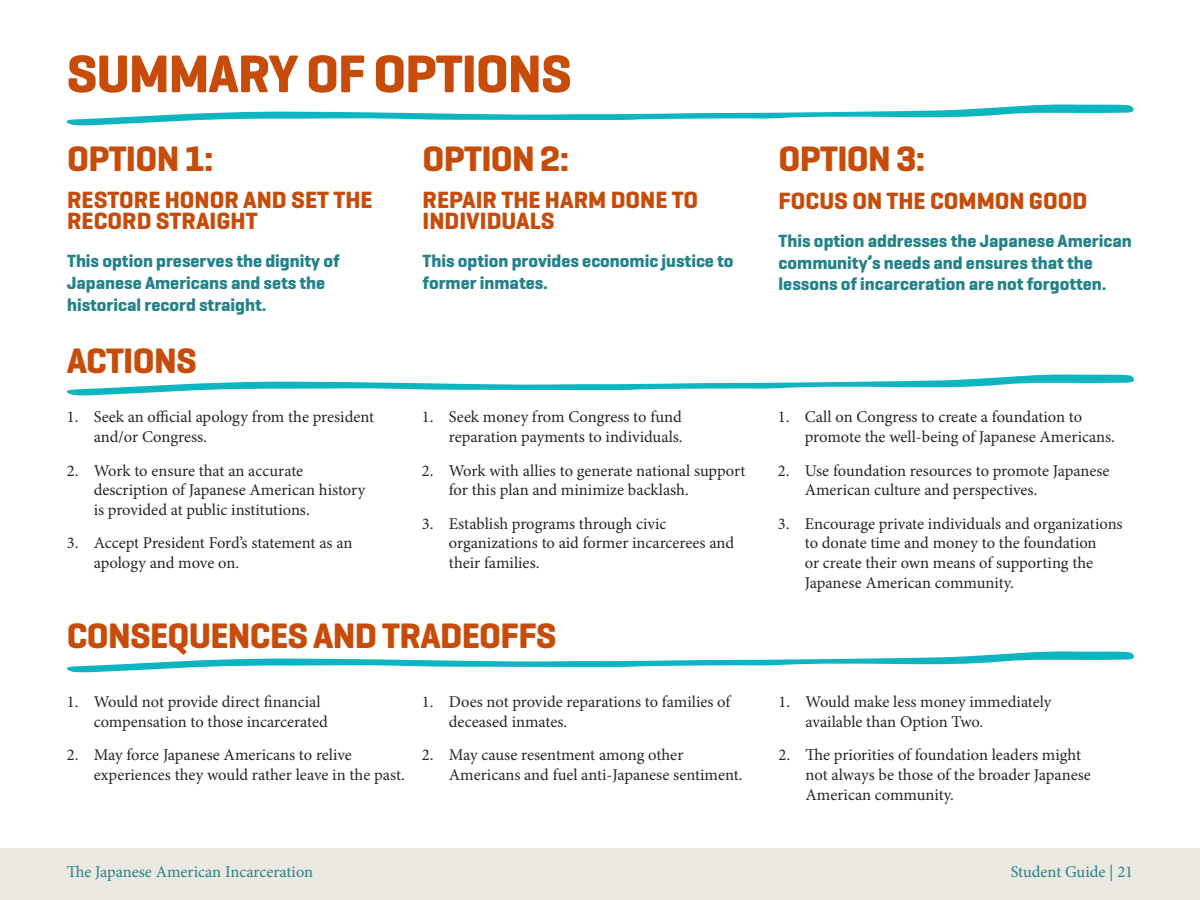
<style>
.page{position:relative;width:1200px;height:900px;background:#fff}
.page>*{position:absolute;margin:0;border:0;box-sizing:border-box;transform-origin:0 0}
.t1{font:700 54px "Geogrotesque";letter-spacing:-.02em;color:#c74c0a}
.t2{font:700 36px "Geogrotesque";letter-spacing:-.02em;color:#c74c0a}
.t3{font:700 24px/21px "Geogrotesque";color:#c74c0a}
.t4{font:700 18px/21.6px "Geogrotesque";color:#248289}
.t5{font:16.5px/19.8px "Minion Pro";letter-spacing:-.005em;color:#262626}
.t6{font:16.5px "Minion Pro";color:#258289}
</style>
<div class="page">
<div style="left:0;top:848px;width:1200px;height:52px;background:#ebe9e1"></div>
<svg style="left:66px;top:104px;width:1068px;height:22px"></svg>
<svg style="left:66px;top:374px;width:1068px;height:22px"></svg>
<svg style="left:66px;top:651px;width:1068px;height:22px"></svg>
<h1 class="t1" style="left:66px;top:40px;width:507px">SUMMARY OF OPTIONS</h1>
<p class="t2" style="left:67px;top:136px;width:148px">OPTION 1:</p>
<h2 class="t3" style="left:67px;top:190px;width:307px">RESTORE HONOR AND SET THE<br>RECORD STRAIGHT</h2>
<p class="t4" style="left:67px;top:251px;width:274px">This option preserves the dignity of<br>Japanese Americans and sets the historical record straight.</p>
<h1 class="t2" style="left:67px;top:338px;width:132px">ACTIONS</h1>
<p class="t5" style="left:94px;top:407px;width:282px;text-indent:-27px">1. Seek an ofcial apology from the president and/or Congress.</p>
<p class="t5" style="left:94px;top:460px;width:273px;text-indent:-27px">2. Work to ensure that an accurate description of Japanese American history is provided at public institutions.</p>
<p class="t5" style="left:94px;top:533px;width:260px;text-indent:-27px">3. Accept President Ford’s statement as an apology and move on.</p>
<h1 class="t2" style="left:423px;top:136px;width:148px">OPTION 2:</h1>
<h2 class="t3" style="left:423px;top:190px;width:277px">REPAIR THE HARM DONE TO<br>INDIVIDUALS</h2>
<p class="t4" style="left:423px;top:251px;width:313px">This option provides economic justice to former inmates.</p>
<p class="t5" style="left:422px;top:407px;width:262px;text-align:right">1. Seek money from Congress to fund reparation payments to individuals.</p>
<p class="t5" style="left:449px;top:460px;width:298px;text-indent:-27px">2. Work with allies to generate national support for this plan and minimize backlash.</p>
<p class="t5" style="left:449px;top:514px;width:287px;text-indent:-27px">3. Establish programs through civic organizations to aid former incarcerees and their families.</p>
<h1 class="t2" style="left:67px;top:614px;width:491px">CONSEQUENCES AND TRADEOFFS</h1>
<p class="t5" style="left:94px;top:692px;width:236px;text-indent:-27px">1. Would not provide direct fnancial compensation to those incarcerated</p>
<p class="t5" style="left:94px;top:745px;width:313px;text-indent:-27px">2. May force Japanese Americans to relive experiences they would rather leave in the past.</p>
<p class="t5" style="left:449px;top:692px;width:285px;text-indent:-27px">1. Does not provide reparations to families of deceased inmates.</p>
<p class="t5" style="left:449px;top:745px;width:295px;text-indent:-27px">2. May cause resentment among other<br>Americans and fuel anti-Japanese sentiment.</p>
<p class="t6" style="left:67px;top:861px;width:248px">The Japanese American Incarceration</p>
<h1 class="t2" style="left:779px;top:136px;width:148px">OPTION 3:</h1>
<h2 class="t3" style="left:779px;top:190px;width:310px">FOCUS ON THE COMMON GOOD</h2>
<p class="t4" style="left:779px;top:230px;width:355px">This option addresses the Japanese American community’s needs and ensures that the lessons of incarceration are not forgotten.</p>
<p class="t5" style="left:805px;top:407px;width:312px;text-indent:-27px">1. Call on Congress to create a foundation to promote the well-being of Japanese Americans.</p>
<p class="t5" style="left:805px;top:460px;width:306px;text-indent:-27px">2. Use foundation resources to promote Japanese<br>American culture and perspectives.</p>
<p class="t5" style="left:805px;top:514px;width:319px;text-indent:-27px">3. Encourage private individuals and organizations to donate time and money to the foundation<br>or create their own means of supporting the Japanese American community.</p>
<p class="t5" style="left:806px;top:692px;width:247px;text-indent:-27px">1. Would make less money immediately available than Option Two.</p>
<p class="t5" style="left:806px;top:745px;width:287px;text-indent:-27px">2. Te priorities of foundation leaders might not always be those of the broader Japanese<br>American community.</p>
<p class="t6" style="left:1011px;top:861px;width:124px">Student Guide | 21</p>
</div>
